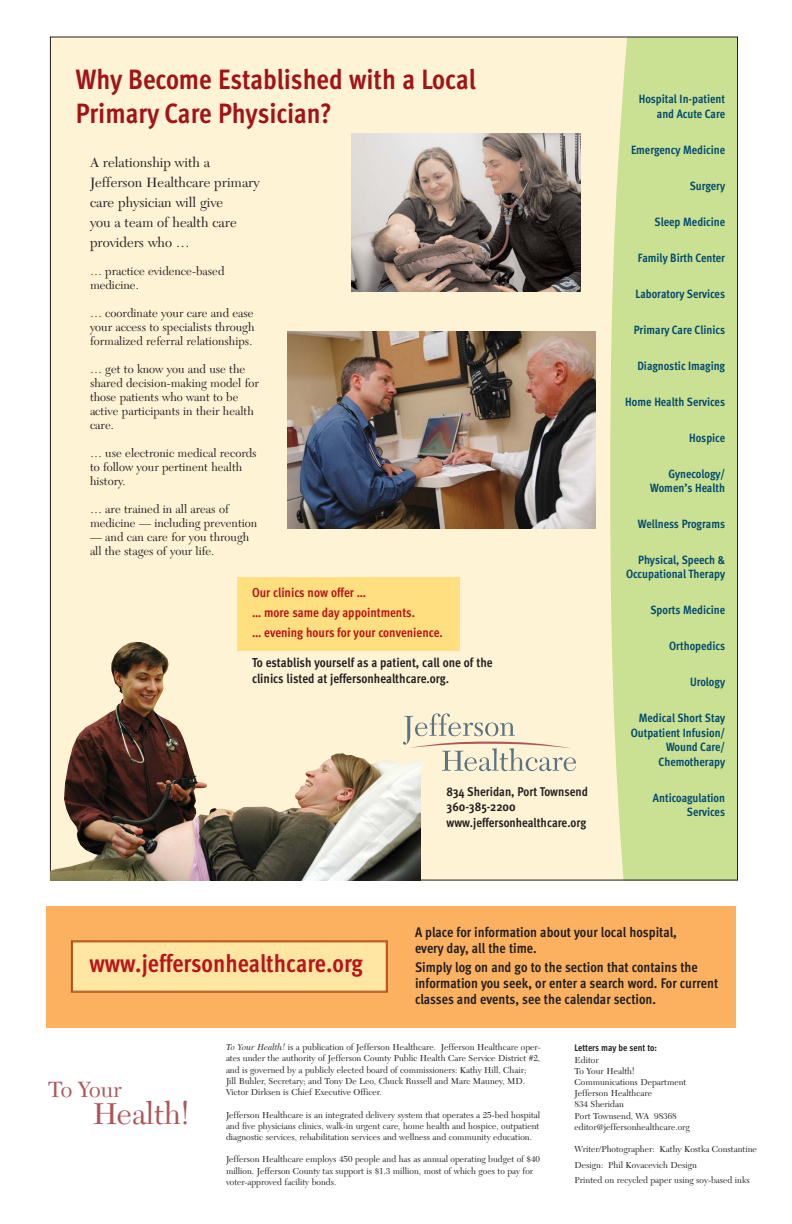
<style>
.page{position:relative;width:792px;height:1224px;background:#fff}
.page>*{position:absolute;margin:0;border:0;box-sizing:border-box;transform-origin:0 0}
.t1{font:31.4px "New Caledonia LT";color:#ac565b}
.t2{font:700 28px/33.6px "Meta Cond";color:#a11317}
.t3{font:700 24.9px "Meta Cond";color:#ba1319}
.t4{font:23.1px "New Caledonia LT";letter-spacing:-.035em;color:#ac565b}
.t5{font:700 14px/16px "Meta Cond";color:#231f20}
.t6{font:14px/20px "New Caledonia LT";color:#231f20}
.t7{font:700 13px/16px "Meta Cond";color:#231f20}
.t8{font:700 13px/19.6px "Meta Cond";color:#ba1319}
.t9{font:700 12.7px/15.2px "Meta Cond";color:#231f20}
.t10{font:12px/14px "New Caledonia LT";color:#231f20}
.t11{font:700 12px/14.4px "Meta Cond";color:#004a6e;text-align:right}
.t12{font:700 9.5px "Meta Cond";color:#231f20}
.t13{font:9px/11.2px "New Caledonia LT";color:#231f20}
.s1{font-style:italic}
</style>
<div class="page">
<div style="left:46px;top:906px;width:690px;height:122px;background:#fbb160"></div>
<div style="left:72px;top:942px;width:314px;height:49px;background:#ffe7a3"></div>
<div style="left:71px;top:940px;width:317px;height:53px;border:1px solid #ab4811"></div>
<div style="left:50px;top:37px;width:688px;height:843px;background:#fff3d5"></div>
<div style="left:610px;top:39px;width:126px;height:840px;background:#cae092"></div>
<svg style="left:420px;top:713px;width:156px;height:58px"></svg>
<img style="left:287px;top:331px;width:308px;height:198px">
<img style="left:351px;top:133px;width:229px;height:159px">
<img style="left:51px;top:642px;width:369px;height:238px">
<div style="left:238px;top:577px;width:222px;height:73px;background:#ffdf7f"></div>
<h2 class="t2" style="left:76px;top:65px;width:402px">Why Become Established with a Local<br>Primary Care Physician?</h2>
<h3 class="t6" style="left:90px;top:153px;width:171px">A relationship with a<br>Jefferson Healthcare primary care physician will give<br>you a team of health care providers who …</h3>
<h3 class="t10" style="left:90px;top:265px;width:136px">… practice evidence-based medicine.</h3>
<h3 class="t10" style="left:90px;top:307px;width:166px;text-align:justify">… coordinate your care and ease your access to specialists through formalized referral relationships.</h3>
<h3 class="t10" style="left:90px;top:363px;width:170px">… get to know you and use the shared decision-making model for those patients who want to be active participants in their health care.</h3>
<h3 class="t10" style="left:90px;top:447px;width:168px">… use electronic medical records to follow your pertinent health history.</h3>
<h3 class="t10" style="left:90px;top:503px;width:169px">… are trained in all areas of medicine — including prevention</h3>
<h3 class="t10" style="left:90px;top:531px;width:161px">— and can care for you through all the stages of your life.</h3>
<h3 class="t8" style="left:252px;top:584px;width:192px">Our clinics now offer …<br>… more same day appointments.<br>… evening hours for your convenience.</h3>
<h3 class="t7" style="left:252px;top:656px;width:242px">To establish yourself as a patient, call one of the clinics listed at jeffersonhealthcare.org.</h3>
<h3 class="t9" style="left:447px;top:785px;width:143px">834 Sheridan, Port Townsend<br>360-385-2200 www.jeffersonhealthcare.org</h3>
<h3 class="t11" style="left:639px;top:93px;width:88px">Hospital In-patient and Acute Care</h3>
<h3 class="t11" style="left:631px;top:143px;width:96px">Emergency Medicine</h3>
<h3 class="t11" style="left:690px;top:179px;width:37px">Surgery</h3>
<h3 class="t11" style="left:655px;top:215px;width:72px">Sleep Medicine</h3>
<h3 class="t11" style="left:638px;top:251px;width:89px">Family Birth Center</h3>
<h3 class="t11" style="left:636px;top:287px;width:91px">Laboratory Services</h3>
<h3 class="t11" style="left:634px;top:323px;width:93px">Primary Care Clinics</h3>
<h3 class="t11" style="left:637px;top:359px;width:89px">Diagnostic Imaging</h3>
<h3 class="t11" style="left:625px;top:395px;width:101px">Home Health Services</h3>
<h3 class="t11" style="left:689px;top:431px;width:38px">Hospice</h3>
<h3 class="t11" style="left:650px;top:467px;width:76px">Gynecology/<br>Women’s Health</h3>
<h3 class="t11" style="left:638px;top:518px;width:89px">Wellness Programs</h3>
<h3 class="t11" style="left:626px;top:554px;width:101px">Physical, Speech &amp;<br>Occupational Therapy</h3>
<h3 class="t11" style="left:650px;top:604px;width:76px">Sports Medicine</h3>
<h3 class="t11" style="left:669px;top:640px;width:57px">Orthopedics</h3>
<h3 class="t11" style="left:690px;top:676px;width:36px">Urology</h3>
<h3 class="t11" style="left:631px;top:712px;width:96px">Medical Short Stay<br>Outpatient Infusion/<br>Wound Care/<br>Chemotherapy</h3>
<h3 class="t11" style="left:653px;top:791px;width:74px">Anticoagulation<br>Services</h3>
<h3 class="t3" style="left:89px;top:954px;width:275px">www.jeffersonhealthcare.org</h3>
<h3 class="t5" style="left:415px;top:925px;width:263px">A place for information about your local hospital, every day, all the time.</h3>
<h3 class="t5" style="left:415px;top:961px;width:305px">Simply log on and go to the section that contains the information you seek, or enter a search word. For current classes and events, see the calendar section.</h3>
<h3 class="t4" style="left:48px;top:1079px;width:75px">To Your</h3>
<h1 class="t1" style="left:93px;top:1099px;width:99px">Health!</h1>
<p class="t13" style="left:226px;top:1043px;width:316px"><span class="s1">To Your Health!</span> is a publication of Jefferson Healthcare. Jefferson Healthcare oper&shy;ates under the authority of Jefferson County Public Health Care Service District #2, and is governed by a publicly elected board of commissioners: Kathy Hill, Chair;<br>Jill Buhler, Secretary; and Tony De Leo, Chuck Russell and Marc Mauney, MD.<br>Victor Dirksen is Chief Executive Officer.</p>
<p class="t13" style="left:226px;top:1110px;width:316px;text-align:justify">Jefferson Healthcare is an integrated delivery system that operates a 25-bed hospital and five physicians clinics, walk-in urgent care, home health and hospice, outpatient diagnostic services, rehabilitation services and wellness and community education.</p>
<p class="t13" style="left:226px;top:1155px;width:316px">Jefferson Healthcare employs 450 people and has as annual operating budget of $40 million. Jefferson County tax support is $1.3 million, most of which goes to pay for voter-approved facility bonds.</p>
<p class="t12" style="left:575px;top:1044px;width:84px">Letters may be sent to:</p>
<p class="t13" style="left:575px;top:1055px;width:117px">Editor<br>To Your Health!<br>Communications Department<br>Jefferson Healthcare<br>834 Sheridan<br>Port Townsend, WA 98368 editor@jeffersonhealthcare.org</p>
<p class="t13" style="left:575px;top:1142px;width:184px;line-height:15.5px">Writer/Photographer: Kathy Kostka Constantine<br>Design: Phil Kovacevich Design<br>Printed on recycled paper using soy-based inks</p>
</div>
